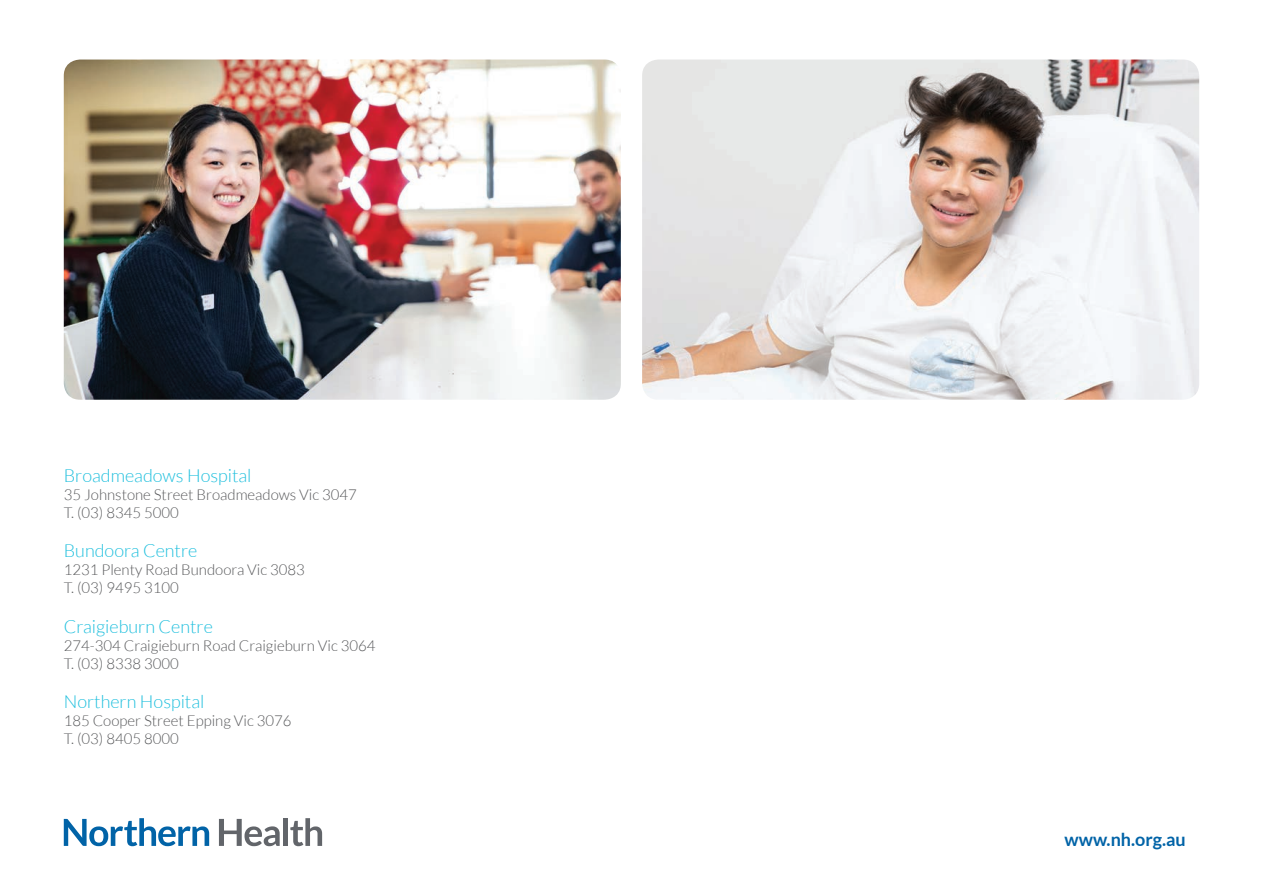
<style>
.page{position:relative;width:1263px;height:893px;background:#fff}
.page>*{position:absolute;margin:0;border:0;box-sizing:border-box;transform-origin:0 0}
.t1{font:300 18px "Lato";color:#1ebfdd}
.t2{font:700 18px "Lato";color:#0163a7}
.t3{font:300 15px/18px "Lato";color:#57585a}
</style>
<div class="page">
<img style="left:642px;top:60px;width:557px;height:340px">
<img style="left:64px;top:60px;width:557px;height:340px">
<svg style="left:64px;top:818px;width:145px;height:28px"></svg>
<svg style="left:219px;top:819px;width:61px;height:27px"></svg>
<div style="left:283px;top:818px;width:5px;height:28px;background:#62656a"></div>
<svg style="left:290px;top:818px;width:32px;height:28px"></svg>
<p class="t1" style="left:64px;top:465px;width:189px">Broadmeadows Hospital</p>
<p class="t3" style="left:64px;top:485px;width:295px">35 Johnstone Street Broadmeadows Vic 3047<br>T. (03) 8345 5000</p>
<p class="t1" style="left:64px;top:541px;width:135px">Bundoora Centre</p>
<p class="t3" style="left:64px;top:561px;width:243px">1231 Plenty Road Bundoora Vic 3083<br>T. (03) 9495 3100</p>
<p class="t1" style="left:64px;top:617px;width:151px">Craigieburn Centre</p>
<p class="t3" style="left:64px;top:636px;width:313px">274-304 Craigieburn Road Craigieburn Vic 3064<br>T. (03) 8338 3000</p>
<p class="t1" style="left:64px;top:692px;width:142px">Northern Hospital</p>
<p class="t3" style="left:64px;top:712px;width:229px">185 Cooper Street Epping Vic 3076<br>T. (03) 8405 8000</p>
<p class="t2" style="left:1064px;top:829px;width:123px">www.nh.org.au</p>
</div>
